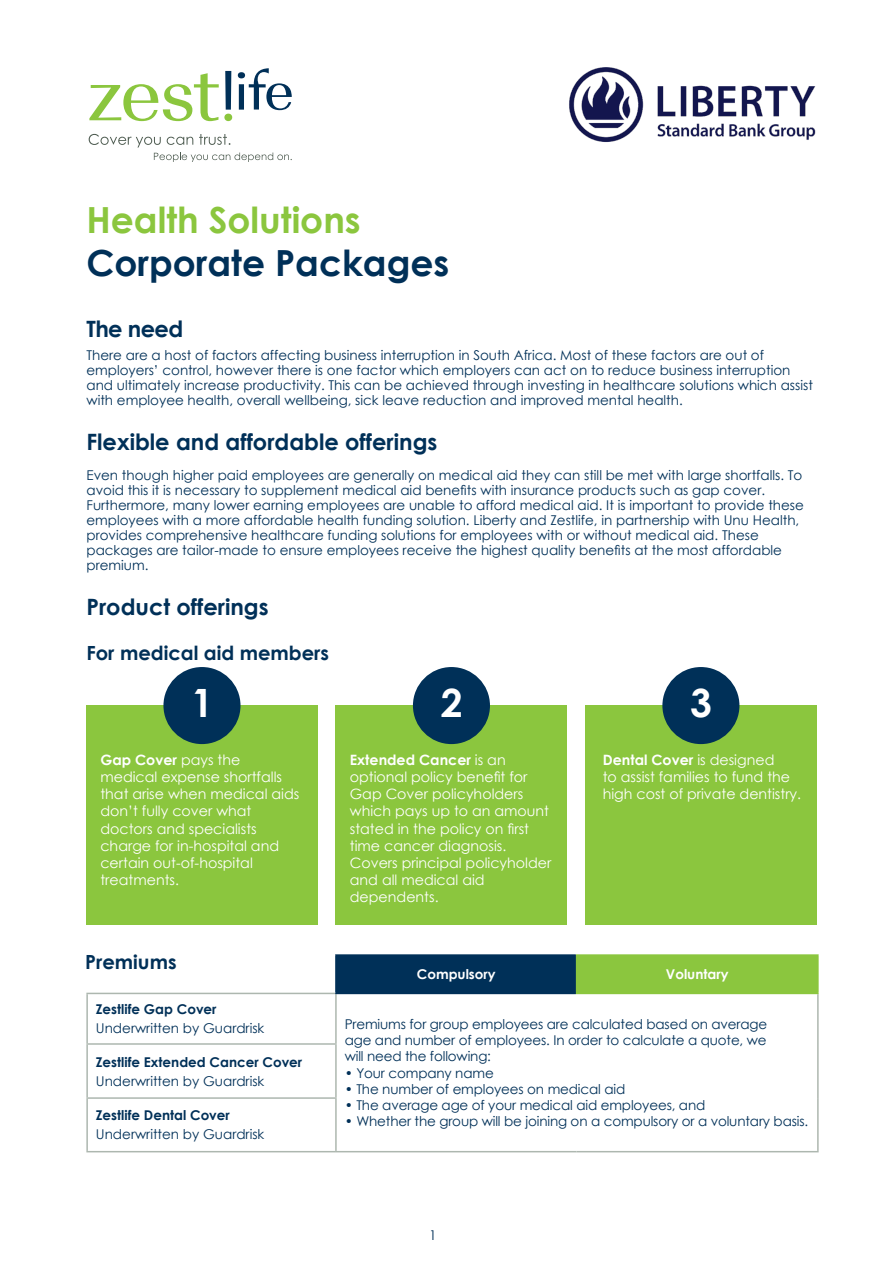
<style>
.page{position:relative;width:893px;height:1263px;background:#fff}
.page>*{position:absolute;margin:0;border:0;box-sizing:border-box;transform-origin:0 0}
.t1{font:700 39px "Century Gothic";color:#fff}
.Sub_Header{font:700 36px "Century Gothic";color:#003058}
.Sub_Header-2{font:700 36px "Century Gothic";color:#8bc63e}
.Sub_Header-3{font:700 22.5px "Century Gothic";color:#003058}
.t2{font:700 19.5px "Century Gothic";color:#003058}
.t3{font:14.25px/17.1px "Century Gothic";color:#fff}
.t4{font:700 14.25px "Century Gothic";color:#fff}
.t5{font:13.5px/15px "Century Gothic";color:#003058}
.t6{font:700 13.5px "Century Gothic";color:#003058}
.t7{font:700 13.5px "Century Gothic";color:#fff}
.s1{font-weight:400}
.s2{font-weight:700}
</style>
<div class="page">
<svg style="left:225px;top:71px;width:6px;height:39px"></svg>
<svg style="left:238px;top:68px;width:54px;height:42px"></svg>
<svg style="left:89px;top:73px;width:130px;height:48px"></svg>
<div style="left:224px;top:114px;width:8px;height:7px;background:#8bc63e;border-radius:50%"></div>
<svg style="left:89px;top:134px;width:203px;height:28px"></svg>
<div style="left:86px;top:705px;width:231px;height:219px;background:#8bc63e"></div>
<div style="left:585px;top:705px;width:231px;height:219px;background:#8bc63e"></div>
<div style="left:336px;top:705px;width:231px;height:219px;background:#8bc63e"></div>
<div style="left:163px;top:667px;width:77px;height:77px;background:#003058;border-radius:50%"></div>
<div style="left:413px;top:667px;width:77px;height:77px;background:#003058;border-radius:50%"></div>
<div style="left:662px;top:667px;width:77px;height:77px;background:#003058;border-radius:50%"></div>
<div style="left:336px;top:955px;width:241px;height:38px;background:#003058"></div>
<div style="left:577px;top:955px;width:241px;height:38px;background:#8bc63e"></div>
<hr style="left:86px;top:1097px;width:251px;height:2px;background:#adb7af">
<hr style="left:86px;top:1151px;width:250px;height:1px;background:#adb7af">
<hr style="left:86px;top:1045px;width:2px;height:52px;background:#adb7af">
<hr style="left:86px;top:1099px;width:2px;height:52px;background:#adb7af">
<hr style="left:335px;top:994px;width:2px;height:49px;background:#adb7af">
<hr style="left:335px;top:1045px;width:2px;height:52px;background:#adb7af">
<hr style="left:335px;top:1099px;width:2px;height:52px;background:#adb7af">
<hr style="left:336px;top:1151px;width:241px;height:1px;background:#adb7af">
<hr style="left:577px;top:1151px;width:242px;height:1px;background:#adb7af">
<hr style="left:86px;top:993px;width:249px;height:1px;background:#adb7af">
<hr style="left:86px;top:994px;width:2px;height:49px;background:#adb7af">
<hr style="left:817px;top:994px;width:2px;height:50px;background:#adb7af">
<hr style="left:86px;top:1043px;width:251px;height:2px;background:#adb7af">
<hr style="left:817px;top:1044px;width:2px;height:54px;background:#adb7af">
<hr style="left:817px;top:1098px;width:2px;height:53px;background:#adb7af">
<hr style="left:335px;top:954px;width:241px;height:2px;background:#003058">
<hr style="left:335px;top:956px;width:2px;height:37px;background:#003058">
<hr style="left:335px;top:993px;width:241px;height:1px;background:#003058">
<hr style="left:576px;top:954px;width:243px;height:2px;background:#8bc63e">
<hr style="left:576px;top:956px;width:1px;height:37px;background:#8bc63e">
<hr style="left:817px;top:956px;width:2px;height:37px;background:#8bc63e">
<hr style="left:576px;top:993px;width:243px;height:1px;background:#8bc63e">
<img style="left:569px;top:67px;width:247px;height:75px">
<p class="Sub_Header-2" style="left:86px;top:193px;width:276px">Health Solutions</p>
<p class="Sub_Header" style="left:86px;top:236px;width:364px">Corporate Packages</p>
<p class="Sub_Header-3" style="left:86px;top:311px;width:98px">The need</p>
<p class="t5" style="left:86px;top:348px;width:679px">There are a host of factors affecting business interruption in South Africa. Most of these factors are out of</p>
<p class="t5" style="left:86px;top:363px;width:728px">employers’ control, however there is one factor which employers can act on to reduce business interruption and ultimately increase productivity. This can be achieved through investing in healthcare solutions which assist with employee health, overall wellbeing, sick leave reduction and improved mental health.</p>
<p class="Sub_Header-3" style="left:86px;top:425px;width:352px">Flexible and affordable offerings</p>
<p class="t5" style="left:86px;top:468px;width:717px">Even though higher paid employees are generally on medical aid they can still be met with large shortfalls. To avoid this it is necessary to supplement medical aid benefits with insurance products such as gap cover.</p>
<p class="t5" style="left:86px;top:498px;width:719px">Furthermore, many lower earning employees are unable to afford medical aid. It is important to provide these employees with a more affordable health funding solution. Liberty and Zestlife, in partnership with Unu Health, provides comprehensive healthcare funding solutions for employees with or without medical aid. These</p>
<p class="t5" style="left:86px;top:543px;width:697px">packages are tailor-made to ensure employees receive the highest quality benefits at the most affordable premium.</p>
<p class="Sub_Header-3" style="left:86px;top:590px;width:184px">Product offerings</p>
<p class="t2" style="left:86px;top:638px;width:244px">For medical aid members</p>
<p class="t1" style="left:191px;top:674px;width:23px">1</p>
<p class="t1" style="left:441px;top:674px;width:23px">2</p>
<p class="t1" style="left:690px;top:674px;width:23px">3</p>
<p class="t4" style="left:100px;top:749px;width:141px">Gap Cover <span class="s1">pays the</span></p>
<p class="t3" style="left:100px;top:768px;width:200px">medical expense shortfalls that arise when medical aids don’t fully cover what</p>
<p class="t3" style="left:100px;top:820px;width:180px">doctors and specialists charge for in-hospital and certain out-of-hospital</p>
<p class="t3" style="left:100px;top:871px;width:80px">treatments.</p>
<p class="t4" style="left:350px;top:749px;width:157px">Extended Cancer <span class="s1">is an</span></p>
<p class="t3" style="left:350px;top:768px;width:179px">optional policy benefit for</p>
<p class="t3" style="left:350px;top:785px;width:201px">Gap Cover policyholders which pays up to an amount stated in the policy on first time cancer diagnosis.</p>
<p class="t3" style="left:350px;top:854px;width:203px">Covers principal policyholder and all medical aid</p>
<p class="t3" style="left:350px;top:888px;width:90px">dependents.</p>
<p class="t3" style="left:603px;top:751px;width:200px"><span class="s2">Dental Cover</span> is designed<br>to assist families to fund the high cost of private dentistry.</p>
<p class="t2" style="left:85px;top:947px;width:93px">Premiums</p>
<p class="t7" style="left:417px;top:964px;width:80px">Compulsory</p>
<p class="t7" style="left:666px;top:964px;width:64px">Voluntary</p>
<p class="t6" style="left:96px;top:999px;width:122px">Zestlife Gap Cover</p>
<p class="t5" style="left:96px;top:1021px;width:170px">Underwritten by Guardrisk</p>
<p class="t5" style="left:345px;top:1016px;width:424px;line-height:16.2px">Premiums for group employees are calculated based on average age and number of employees. In order to calculate a quote, we</p>
<p class="t5" style="left:345px;top:1049px;width:148px">will need the following:</p>
<p class="t5" style="left:345px;top:1065px;width:151px">• Your company name</p>
<p class="t5" style="left:345px;top:1081px;width:282px">• The number of employees on medical aid</p>
<p class="t5" style="left:345px;top:1097px;width:362px">• The average age of your medical aid employees, and</p>
<p class="t5" style="left:345px;top:1114px;width:465px">• Whether the group will be joining on a compulsory or a voluntary basis.</p>
<p class="t6" style="left:96px;top:1051px;width:208px">Zestlife Extended Cancer Cover</p>
<p class="t5" style="left:96px;top:1073px;width:170px">Underwritten by Guardrisk</p>
<p class="t6" style="left:96px;top:1105px;width:135px">Zestlife Dental Cover</p>
<p class="t5" style="left:96px;top:1127px;width:170px">Underwritten by Guardrisk</p>
<p class="t5" style="left:429px;top:1228px;width:9px">1</p>
</div>
